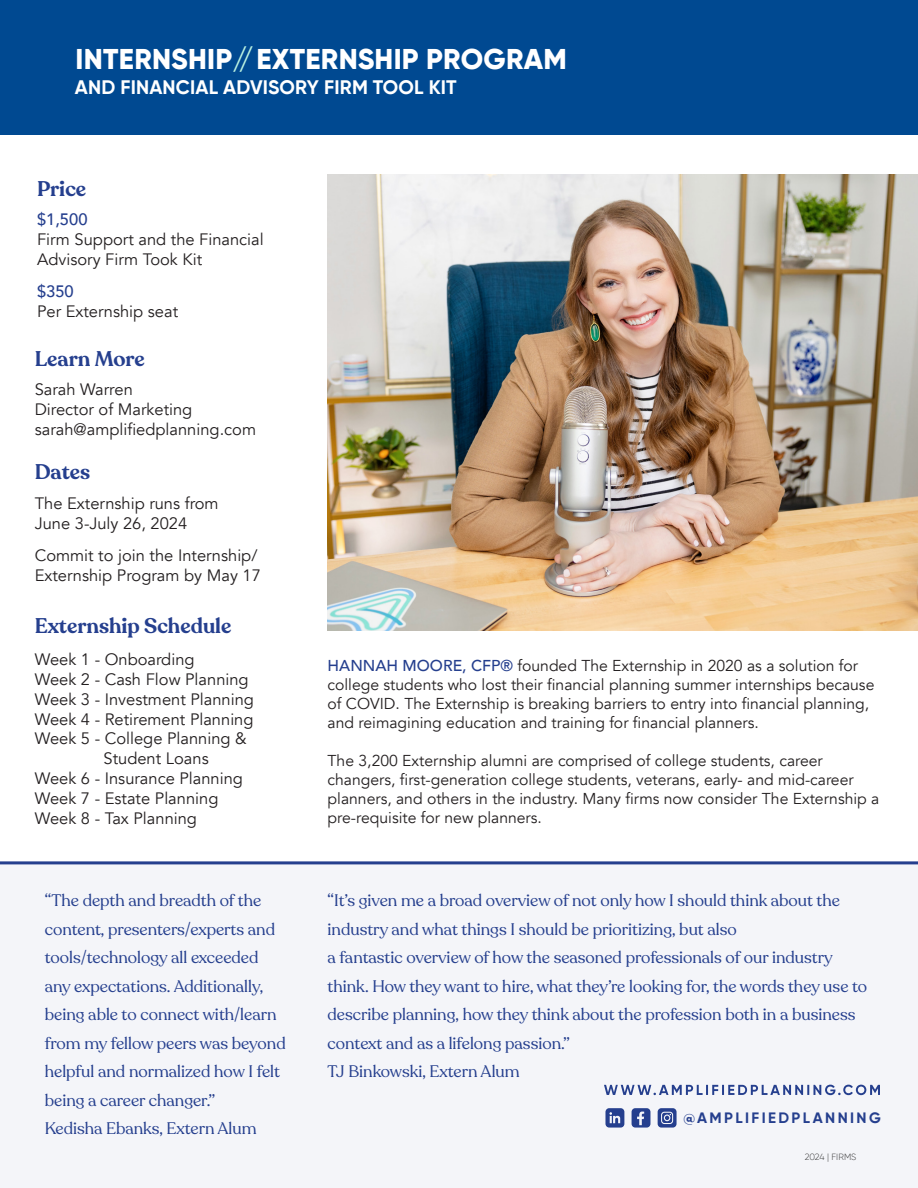
<style>
.page{position:relative;width:918px;height:1188px;background:#fff}
.page>*{position:absolute;margin:0;border:0;box-sizing:border-box;transform-origin:0 0}
.t1{font:800 28.5px "Gilroy";letter-spacing:.01em;color:#fff}
.t2{font:600 21px "Recoleta";color:#253f8e}
.t3{font:700 19.5px "Gilroy";letter-spacing:.01em;color:#fff}
.t4{font:16.5px/28.5px "Recoleta";color:#253f8e}
.t5{font:16.5px/19.8px "Avenir";color:#231f20}
.t6{font:500 16.5px "Avenir";color:#253f8e}
.t7{font:15.75px/18.9px "Avenir";color:#231f20}
.t8{font:700 15px "Gilroy";letter-spacing:.16em;color:#253f8e}
.t9{font:300 9px "Gilroy";color:#3e3e3f}
.s1{color:#bbf2e1}
.s2{font-weight:500;color:#253f8e}
</style>
<div class="page">
<div style="left:0;top:862px;width:918px;height:326px;background:#f4f5f9"></div>
<div style="left:0;top:0;width:918px;height:135px;background:#004991"></div>
<img style="left:328px;top:175px;width:590px;height:456px">
<svg style="left:604px;top:1085px;width:276px;height:10px"></svg>
<svg style="left:632px;top:1108px;width:18px;height:20px"></svg>
<svg style="left:658px;top:1108px;width:19px;height:20px"></svg>
<svg style="left:605px;top:1108px;width:19px;height:20px"></svg>
<hr style="left:0;top:861px;width:918px;height:3px;background:#253f8e">
<p class="t1" style="left:76px;top:41px;width:493px">INTERNSHIP<span class="s1">//</span> EXTERNSHIP PROGRAM</p>
<p class="t3" style="left:75px;top:75px;width:383px">AND FINANCIAL ADVISORY FIRM TOOL KIT</p>
<p class="t2" style="left:37px;top:175px;width:51px">Price</p>
<p class="t6" style="left:37px;top:205px;width:52px">$1,500</p>
<p class="t5" style="left:37px;top:230px;width:228px">Firm Support and the Financial<br>Advisory Firm Took Kit</p>
<p class="t6" style="left:37px;top:277px;width:38px">$350</p>
<p class="t5" style="left:37px;top:301px;width:143px">Per Externship seat</p>
<p class="t2" style="left:35px;top:346px;width:112px">Learn More</p>
<p class="t5" style="left:35px;top:380px;width:100px">Sarah Warren</p>
<p class="t5" style="left:35px;top:400px;width:159px">Director of Marketing</p>
<p class="t5" style="left:35px;top:419px;width:223px">sarah@amplifiedplanning.com</p>
<p class="t2" style="left:35px;top:459px;width:57px">Dates</p>
<p class="t5" style="left:35px;top:494px;width:185px">The Externship runs from<br>June 3-July 26, 2024</p>
<p class="t5" style="left:35px;top:546px;width:228px">Commit to join the Internship/<br>Externship Program by May 17</p>
<p class="t2" style="left:35px;top:613px;width:198px">Externship Schedule</p>
<p class="t5" style="left:35px;top:650px;width:161px">Week 1 - Onboarding</p>
<p class="t5" style="left:35px;top:670px;width:215px">Week 2 - Cash Flow Planning</p>
<p class="t5" style="left:35px;top:690px;width:221px">Week 3 - Investment Planning</p>
<p class="t5" style="left:35px;top:709px;width:220px">Week 4 - Retirement Planning</p>
<p class="t5" style="left:104px;top:729px;width:145px;text-indent:-69px">Week 5 - College Planning &amp;<br>Student Loans</p>
<p class="t5" style="left:35px;top:769px;width:210px">Week 6 - Insurance Planning</p>
<p class="t5" style="left:35px;top:789px;width:185px">Week 7 - Estate Planning</p>
<p class="t5" style="left:35px;top:808px;width:164px">Week 8 - Tax Planning</p>
<p class="t4" style="left:45px;top:886px;width:242px">“The depth and breadth of the content, presenters/experts and tools/technology all exceeded any expectations. Additionally, being able to connect with/learn from my fellow peers was beyond helpful and normalized how I felt being a career changer.”</p>
<p class="t4" style="left:45px;top:1114px;width:213px">Kedisha Ebanks, Extern Alum</p>
<p class="t7" style="left:328px;top:657px;width:548px"><span class="s2">HANNAH MOORE, CFP®</span> founded The Externship in 2020 as a solution for college students who lost their financial planning summer internships because of COVID. The Externship is breaking barriers to entry into financial planning, and reimagining education and training for financial planners.</p>
<p class="t7" style="left:328px;top:751px;width:553px">The 3,200 Externship alumni are comprised of college students, career changers, first-generation college students, veterans, early- and mid-career planners, and others in the industry. Many firms now consider The Externship a pre-requisite for new planners.</p>
<p class="t4" style="left:328px;top:886px;width:514px">“It’s given me a broad overview of not only how I should think about the industry and what things I should be prioritizing, but also</p>
<p class="t4" style="left:328px;top:943px;width:541px">a fantastic overview of how the seasoned professionals of our industry think. How they want to hire, what they’re looking for, the words they use to describe planning, how they think about the profession both in a business context and as a lifelong passion.”</p>
<p class="t4" style="left:328px;top:1057px;width:194px">TJ Binkowski, Extern Alum</p>
<p class="t8" style="left:683px;top:1109px;width:199px">@AMPLIFIEDPLANNING</p>
<p class="t9" style="left:805px;top:1151px;width:53px">2024 | FIRMS</p>
</div>
